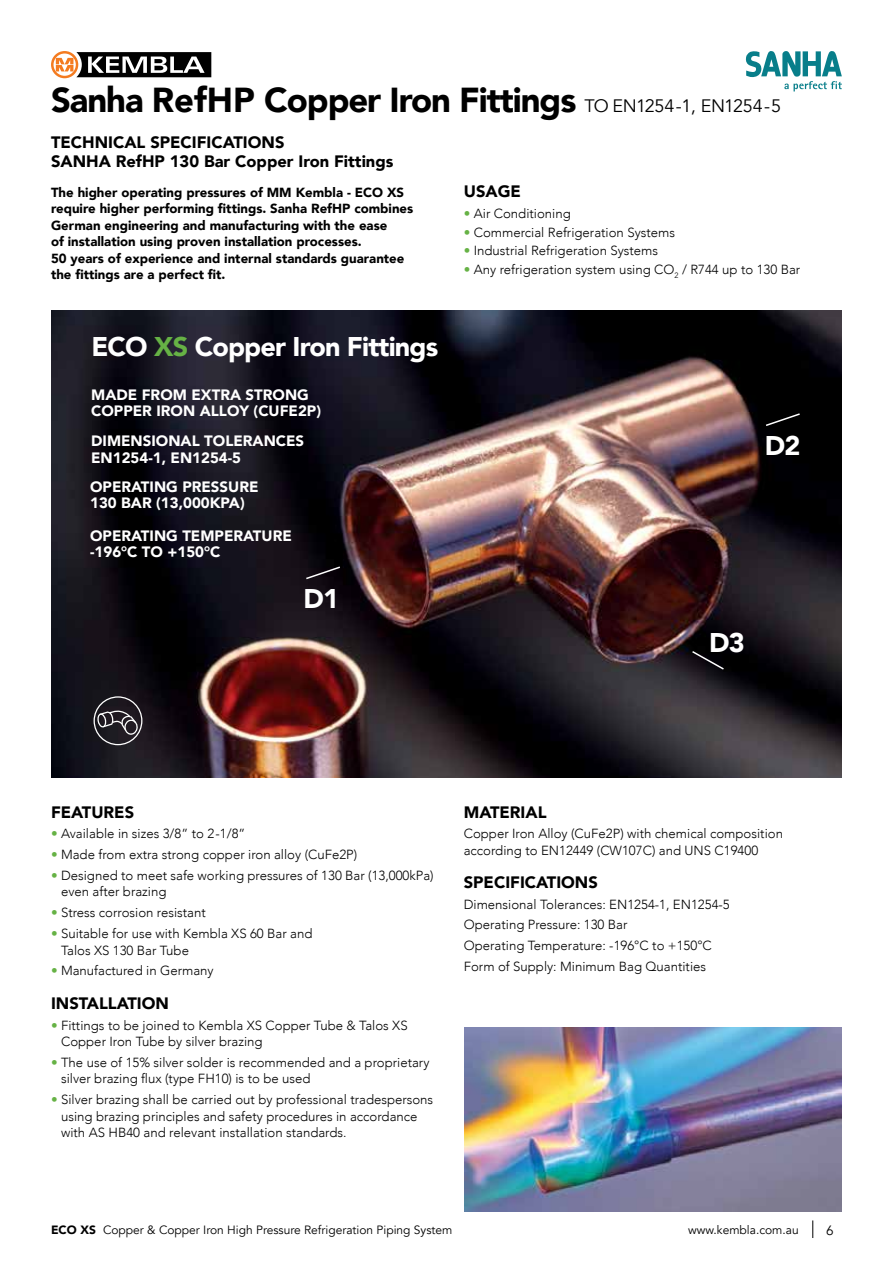
<style>
.page{position:relative;width:893px;height:1263px;background:#fff}
.page>*{position:absolute;margin:0;border:0;box-sizing:border-box;transform-origin:0 0}
.t1{font:900 34.65px "Avenir";letter-spacing:-.03em;color:#000}
.t2{font:900 27px "Avenir";letter-spacing:-.03em;color:#fff}
.t3{font:900 16.5px/19.5px "Avenir";color:#000}
.t4{font:900 15px/16.5px "Avenir";color:#fff}
.t5{font:13.5px "Avenir";color:#000}
.t6{font:300 13.2px/16.5px "Avenir";color:#000}
.t7{font:900 13.2px/16.5px "Avenir";color:#000}
.t8{font:12px "Avenir";color:#000}
.s1{font-weight:400;font-size:18px}
.s2{color:#66b245}
.s3{font-weight:900}
</style>
<div class="page">
<img style="left:465px;top:1027px;width:377px;height:185px">
<svg style="left:51px;top:51px;width:160px;height:27px"></svg>
<img style="left:51px;top:310px;width:791px;height:467px">
<svg style="left:304px;top:565px;width:38px;height:15px"></svg>
<svg style="left:690px;top:650px;width:35px;height:21px"></svg>
<svg style="left:94px;top:696px;width:48px;height:49px;background:#403d43"></svg>
<svg style="left:812px;top:1220px;width:1px;height:18px"></svg>
<svg style="left:746px;top:51px;width:96px;height:40px"></svg>
<svg style="left:764px;top:412px;width:37px;height:15px"></svg>
<h1 class="t1" style="left:51px;top:70px;width:732px">Sanha RefHP Copper Iron Fittings <span class="s1">TO EN1254-1, EN1254-5</span></h1>
<p class="t3" style="left:51px;top:132px;width:344px">TECHNICAL SPECIFICATIONS<br>SANHA RefHP 130 Bar Copper Iron Fittings</p>
<p class="t7" style="left:51px;top:183px;width:364px">The higher operating pressures of MM Kembla - ECO XS require higher performing fittings. Sanha RefHP combines German engineering and manufacturing with the ease<br>of installation using proven installation processes.<br>50 years of experience and internal standards guarantee the fittings are a perfect fit.</p>
<p class="t3" style="left:464px;top:181px;width:59px">USAGE</p>
<p class="t6" style="left:464px;top:205px;width:109px"><span class="s2">•</span> Air Conditioning</p>
<p class="t6" style="left:464px;top:224px;width:213px"><span class="s2">•</span> Commercial Refrigeration Systems</p>
<p class="t6" style="left:464px;top:243px;width:196px"><span class="s2">•</span> Industrial Refrigeration Systems</p>
<p class="t6" style="left:464px;top:261px;width:338px"><span class="s2">•</span> Any refrigeration system using CO<sub>2</sub> / R744 up to 130 Bar</p>
<h2 class="t2" style="left:91px;top:323px;width:348px">ECO <span class="s2">XS</span> Copper Iron Fittings</h2>
<p class="t4" style="left:91px;top:386px;width:231px">MADE FROM EXTRA STRONG<br>COPPER IRON ALLOY (CUFE2P)</p>
<p class="t4" style="left:91px;top:432px;width:215px">DIMENSIONAL TOLERANCES<br>EN1254-1, EN1254-5</p>
<p class="t4" style="left:90px;top:478px;width:170px">OPERATING PRESSURE<br>130 BAR (13,000KPA)</p>
<p class="t4" style="left:90px;top:527px;width:203px">OPERATING TEMPERATURE -196°C TO +150°C</p>
<h2 class="t2" style="left:303px;top:575px;width:37px">D1</h2>
<h2 class="t2" style="left:765px;top:422px;width:37px">D2</h2>
<h2 class="t2" style="left:709px;top:620px;width:37px">D3</h2>
<p class="t3" style="left:51px;top:802px;width:85px">FEATURES</p>
<p class="t6" style="left:51px;top:826px;width:196px"><span class="s2">•</span> Available in sizes 3/8” to 2-1/8”</p>
<p class="t6" style="left:51px;top:846px;width:308px"><span class="s2">•</span> Made from extra strong copper iron alloy (CuFe2P)</p>
<p class="t6" style="left:61px;top:867px;width:374px;text-indent:-10px"><span class="s2">•</span> Designed to meet safe working pressures of 130 Bar (13,000kPa) even after brazing</p>
<p class="t6" style="left:51px;top:904px;width:156px"><span class="s2">•</span> Stress corrosion resistant</p>
<p class="t6" style="left:61px;top:925px;width:253px;text-indent:-10px"><span class="s2">•</span> Suitable for use with Kembla XS 60 Bar and<br>Talos XS 130 Bar Tube</p>
<p class="t6" style="left:51px;top:962px;width:164px"><span class="s2">•</span> Manufactured in Germany</p>
<p class="t3" style="left:51px;top:993px;width:119px">INSTALLATION</p>
<p class="t6" style="left:61px;top:1017px;width:348px;text-indent:-10px"><span class="s2">•</span> Fittings to be joined to Kembla XS Copper Tube &amp; Talos XS<br>Copper Iron Tube by silver brazing</p>
<p class="t6" style="left:61px;top:1054px;width:370px;text-indent:-10px"><span class="s2">•</span> The use of 15% silver solder is recommended and a proprietary silver brazing flux (type FH10) is to be used</p>
<p class="t6" style="left:61px;top:1091px;width:374px;text-indent:-10px"><span class="s2">•</span> Silver brazing shall be carried out by professional tradespersons using brazing principles and safety procedures in accordance with AS HB40 and relevant installation standards.</p>
<p class="t3" style="left:464px;top:802px;width:84px">MATERIAL</p>
<p class="t6" style="left:464px;top:826px;width:321px">Copper Iron Alloy (CuFe2P) with chemical composition according to EN12449 (CW107C) and UNS C19400</p>
<p class="t3" style="left:464px;top:872px;width:136px">SPECIFICATIONS</p>
<p class="t6" style="left:464px;top:894px;width:268px;line-height:20.7px">Dimensional Tolerances: EN1254-1, EN1254-5<br>Operating Pressure: 130 Bar<br>Operating Temperature: -196°C to +150°C Form of Supply: Minimum Bag Quantities</p>
<p class="t8" style="left:51px;top:1223px;width:403px"><span class="s3">ECO XS</span> Copper &amp; Copper Iron High Pressure Refrigeration Piping System</p>
<p class="t8" style="left:688px;top:1223px;width:112px">www.kembla.com.au</p>
<p class="t5" style="left:826px;top:1223px;width:9px">6</p>
</div>
